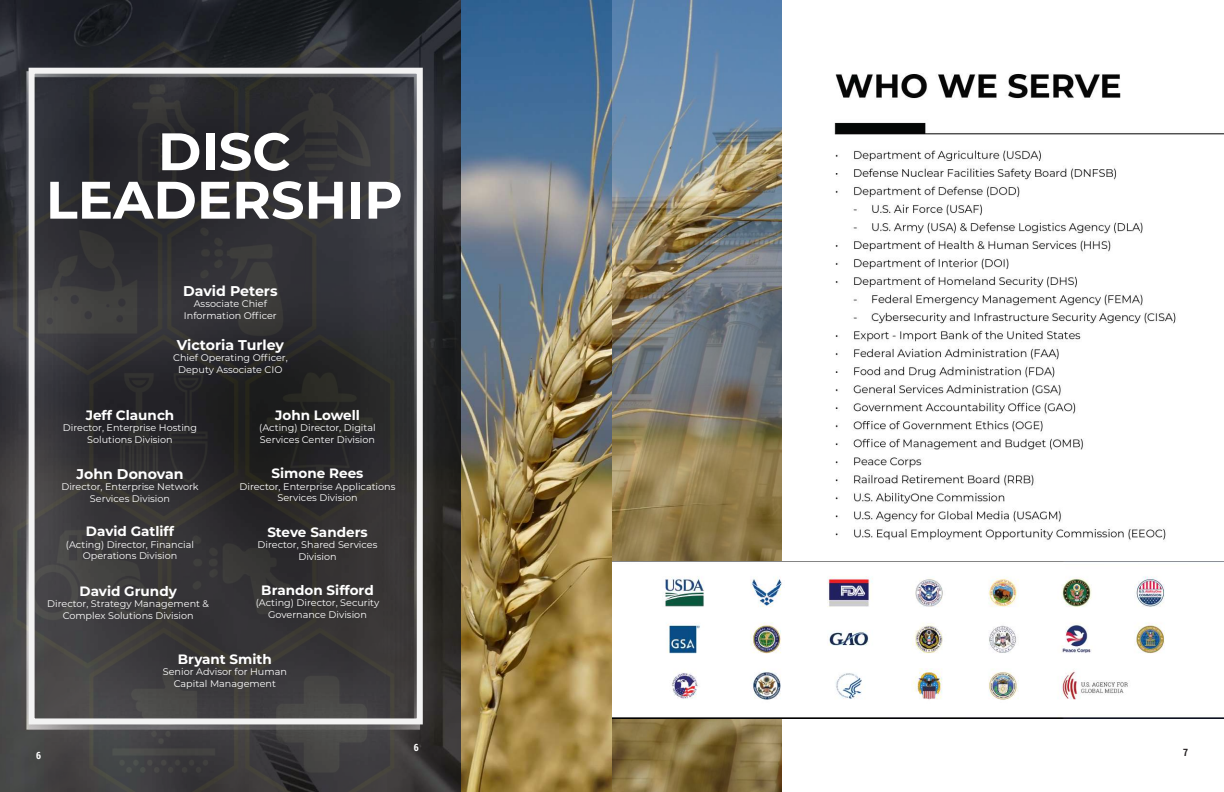
<style>
.page{position:relative;width:1224px;height:792px;background:#fff}
.page>*{position:absolute;margin:0;border:0;box-sizing:border-box;transform-origin:0 0}
.t1{font:700 52.7px/48.4px "Montserrat";color:#fff;text-align:center}
.t2{font:700 14.1px "Montserrat";color:#fff}
.t3{font:700 13.5px "Montserrat";color:#fff}
.t4{font:700 10px "Roboto Condensed";color:#fff}
.t5{font:700 10px "Roboto Condensed";color:#231f20}
.t6{font:9.6px/11.6px "Montserrat";color:#fff;text-align:center}
</style>
<div class="page">
<img style="left:461px;top:0;width:151px;height:792px">
<img style="left:612px;top:0;width:170px;height:792px">
<img style="left:0;top:0;width:460px;height:792px">
<div style="left:29px;top:68px;width:394px;height:656px;border:6px solid #f3f3f3"></div>
<img style="left:782px;top:73px;width:442px;height:646px">
<img style="left:612px;top:561px;width:612px;height:157px">
<h2 class="t1" style="left:46px;top:125px;width:358px">DISC<br>LEADERSHIP</h2>
<p class="t2" style="left:183px;top:280px;width:96px">David Peters</p>
<p class="t6" style="left:184px;top:298px;width:94px">Associate Chief<br>Information Officer</p>
<p class="t2" style="left:177px;top:334px;width:109px">Victoria Turley</p>
<p class="t6" style="left:173px;top:352px;width:116px">Chief Operating Officer,<br>Deputy Associate CIO</p>
<p class="t3" style="left:86px;top:405px;width:90px">Jeff Claunch</p>
<p class="t6" style="left:63px;top:422px;width:136px">Director, Enterprise Hosting<br>Solutions Division</p>
<p class="t2" style="left:77px;top:464px;width:109px">John Donovan</p>
<p class="t6" style="left:61px;top:481px;width:139px">Director, Enterprise Network<br>Services Division</p>
<p class="t3" style="left:86px;top:522px;width:90px">David Gatliff</p>
<p class="t6" style="left:66px;top:538px;width:130px">(Acting) Director, Financial<br>Operations Division</p>
<p class="t3" style="left:80px;top:581px;width:99px">David Grundy</p>
<p class="t6" style="left:47px;top:598px;width:163px">Director, Strategy Management &amp;<br>Complex Solutions Division</p>
<p class="t3" style="left:275px;top:405px;width:86px">John Lowell</p>
<p class="t6" style="left:259px;top:422px;width:118px;text-align:left">(Acting) Director, Digital<br>Services Center Division</p>
<p class="t3" style="left:272px;top:464px;width:93px">Simone Rees</p>
<p class="t6" style="left:240px;top:480px;width:157px">Director, Enterprise Applications<br>Services Division</p>
<p class="t3" style="left:267px;top:522px;width:102px">Steve Sanders</p>
<p class="t6" style="left:258px;top:539px;width:121px">Director, Shared Services<br>Division</p>
<p class="t3" style="left:261px;top:580px;width:114px">Brandon Sifford</p>
<p class="t6" style="left:256px;top:597px;width:125px">(Acting) Director, Security<br>Governance Division</p>
<p class="t3" style="left:178px;top:649px;width:95px">Bryant Smith</p>
<p class="t6" style="left:163px;top:666px;width:125px">Senior Advisor for Human<br>Capital Management</p>
<p class="t4" style="left:414px;top:740px;width:6px">6</p>
<p class="t4" style="left:36px;top:748px;width:6px">6</p>
<p class="t5" style="left:1183px;top:745px;width:6px">7</p>
</div>
